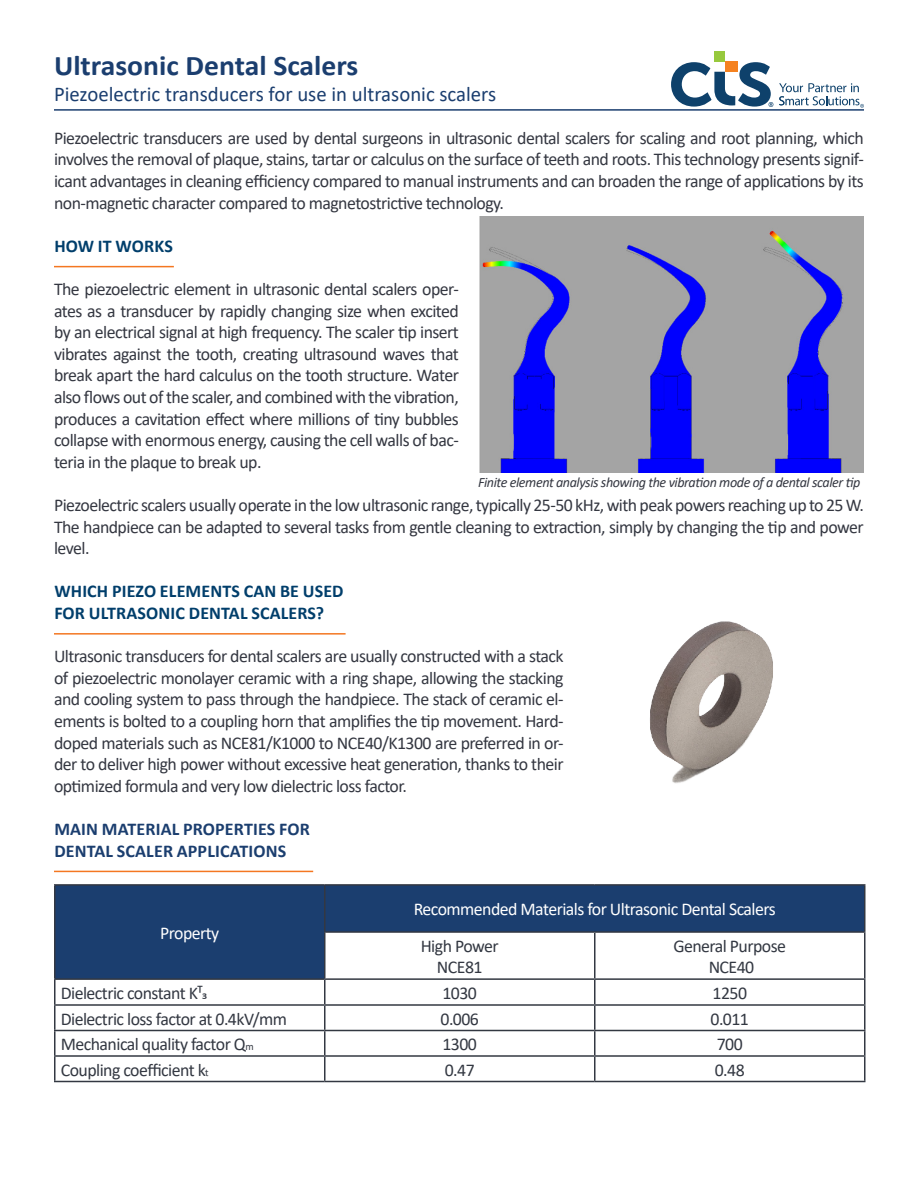
<style>
.page{position:relative;width:918px;height:1188px;background:#fff}
.page>*{position:absolute;margin:0;border:0;box-sizing:border-box;transform-origin:0 0}
.t1{font:700 28.5px "Calibri";color:#1b3e6f;scale:1.04 1}
.t2{font:21px "Calibri";color:#1b3e6f}
.t3{font:18px/21.6px "Calibri";letter-spacing:-.03em;color:#343741;text-align:justify}
.t4{font:18px/21.6px "Calibri";letter-spacing:-.03em;color:#333842;text-align:center}
.t5{font:700 18px/21.6px "Calibri";letter-spacing:.01em;color:#003e6b}
.t6{font:18px "Calibri";letter-spacing:-.03em;color:#fff}
.t7{font:700 18px/21.6px "Calibri";letter-spacing:.01em;color:#1b3e6f}
.t8{font:italic 14.25px "Calibri";letter-spacing:-.03em;color:#343741}
.s1{font-size:10.5px}
</style>
<div class="page">
<hr style="left:54px;top:109px;width:810px;height:2px;background:#1b3e6f">
<hr style="left:54px;top:266px;width:120px;height:1px;background:#f47721">
<hr style="left:54px;top:633px;width:292px;height:2px;background:#f47721">
<hr style="left:54px;top:871px;width:259px;height:1px;background:#f47721">
<svg style="left:56px;top:886px;width:808px;height:92px;fill:#1b3e6f"></svg>
<hr style="left:54px;top:884px;width:271px;height:2px;background:#333842">
<hr style="left:54px;top:886px;width:2px;height:46px;background:#333842">
<hr style="left:325px;top:884px;width:270px;height:2px;background:#333842">
<hr style="left:324px;top:886px;width:2px;height:45px;background:#333842">
<hr style="left:595px;top:884px;width:271px;height:2px;background:#333842">
<hr style="left:864px;top:886px;width:2px;height:45px;background:#333842">
<hr style="left:54px;top:932px;width:2px;height:46px;background:#333842">
<hr style="left:324px;top:931px;width:271px;height:2px;background:#333842">
<hr style="left:324px;top:933px;width:2px;height:45px;background:#333842">
<hr style="left:595px;top:931px;width:271px;height:2px;background:#333842">
<hr style="left:594px;top:933px;width:2px;height:45px;background:#333842">
<hr style="left:864px;top:933px;width:2px;height:45px;background:#333842">
<hr style="left:54px;top:978px;width:271px;height:2px;background:#333842">
<hr style="left:54px;top:980px;width:2px;height:24px;background:#333842">
<hr style="left:325px;top:978px;width:270px;height:2px;background:#333842">
<hr style="left:324px;top:980px;width:2px;height:24px;background:#333842">
<hr style="left:595px;top:978px;width:271px;height:2px;background:#333842">
<hr style="left:594px;top:980px;width:2px;height:24px;background:#333842">
<hr style="left:864px;top:980px;width:2px;height:24px;background:#333842">
<hr style="left:54px;top:1004px;width:271px;height:2px;background:#333842">
<hr style="left:54px;top:1006px;width:2px;height:24px;background:#333842">
<hr style="left:325px;top:1004px;width:270px;height:2px;background:#333842">
<hr style="left:324px;top:1006px;width:2px;height:24px;background:#333842">
<hr style="left:595px;top:1004px;width:271px;height:2px;background:#333842">
<hr style="left:594px;top:1006px;width:2px;height:24px;background:#333842">
<hr style="left:864px;top:1006px;width:2px;height:24px;background:#333842">
<hr style="left:54px;top:1030px;width:271px;height:1px;background:#333842">
<hr style="left:54px;top:1031px;width:2px;height:24px;background:#333842">
<hr style="left:325px;top:1030px;width:270px;height:1px;background:#333842">
<hr style="left:324px;top:1031px;width:2px;height:24px;background:#333842">
<hr style="left:595px;top:1030px;width:271px;height:1px;background:#333842">
<hr style="left:594px;top:1031px;width:2px;height:24px;background:#333842">
<hr style="left:864px;top:1031px;width:2px;height:24px;background:#333842">
<hr style="left:54px;top:1055px;width:271px;height:2px;background:#333842">
<hr style="left:54px;top:1057px;width:2px;height:24px;background:#333842">
<hr style="left:325px;top:1055px;width:270px;height:2px;background:#333842">
<hr style="left:324px;top:1057px;width:2px;height:24px;background:#333842">
<hr style="left:595px;top:1055px;width:271px;height:2px;background:#333842">
<hr style="left:594px;top:1057px;width:2px;height:24px;background:#333842">
<hr style="left:864px;top:1057px;width:2px;height:24px;background:#333842">
<hr style="left:54px;top:1081px;width:271px;height:1px;background:#333842">
<hr style="left:325px;top:1081px;width:270px;height:1px;background:#333842">
<hr style="left:595px;top:1081px;width:271px;height:1px;background:#333842">
<img style="left:480px;top:217px;width:383px;height:256px">
<div style="left:714px;top:51px;width:11px;height:10px;background:#97c93d"></div>
<div style="left:725px;top:61px;width:12px;height:11px;background:#f58220"></div>
<svg style="left:671px;top:62px;width:102px;height:45px"></svg>
<svg style="left:779px;top:83px;width:85px;height:25px"></svg>
<img style="left:650px;top:621px;width:123px;height:163px">
<h1 class="t1" style="left:54px;top:46px;width:294px">Ultrasonic Dental Scalers</h1>
<p class="t2" style="left:54px;top:79px;width:444px">Piezoelectric transducers for use in ultrasonic scalers</p>
<p class="t3" style="left:54px;top:127px;width:811px">Piezoelectric transducers are used by dental surgeons in ultrasonic dental scalers for scaling and root planning, which involves the removal of plaque, stains, tartar or calculus on the surface of teeth and roots. This technology presents signif&shy;icant advantages in cleaning efficiency compared to manual instruments and can broaden the range of applications by its non-magnetic character compared to magnetostrictive technology.</p>
<p class="t5" style="left:54px;top:235px;width:120px">HOW IT WORKS</p>
<p class="t3" style="left:54px;top:278px;width:406px">The piezoelectric element in ultrasonic dental scalers oper&shy;ates as a transducer by rapidly changing size when excited by an electrical signal at high frequency. The scaler tip insert vibrates against the tooth, creating ultrasound waves that break apart the hard calculus on the tooth structure. Water also flows out of the scaler, and combined with the vibration, produces a cavitation effect where millions of tiny bubbles collapse with enormous energy, causing the cell walls of bac&shy;teria in the plaque to break up.</p>
<p class="t3" style="left:54px;top:494px;width:811px">Piezoelectric scalers usually operate in the low ultrasonic range, typically 25-50 kHz, with peak powers reaching up to 25 W.<br>The handpiece can be adapted to several tasks from gentle cleaning to extraction, simply by changing the tip and power level.</p>
<p class="t5" style="left:54px;top:580px;width:291px">WHICH PIEZO ELEMENTS CAN BE USED<br>FOR ULTRASONIC DENTAL SCALERS?</p>
<p class="t3" style="left:54px;top:645px;width:511px">Ultrasonic transducers for dental scalers are usually constructed with a stack of piezoelectric monolayer ceramic with a ring shape, allowing the stacking and cooling system to pass through the handpiece. The stack of ceramic el&shy;ements is bolted to a coupling horn that amplifies the tip movement. Hard&shy;doped materials such as NCE81/K1000 to NCE40/K1300 are preferred in or&shy;der to deliver high power without excessive heat generation, thanks to their optimized formula and very low dielectric loss factor.</p>
<p class="t7" style="left:54px;top:818px;width:257px">MAIN MATERIAL PROPERTIES FOR<br>DENTAL SCALER APPLICATIONS</p>
<p class="t8" style="left:478px;top:472px;width:384px">Finite element analysis showing the vibration mode of a dental scaler tip</p>
<p class="t6" style="left:160px;top:920px;width:61px">Property</p>
<p class="t6" style="left:414px;top:897px;width:364px">Recommended Materials for Ultrasonic Dental Scalers</p>
<p class="t4" style="left:421px;top:934px;width:79px">High Power<br>NCE81</p>
<p class="t4" style="left:673px;top:934px;width:114px">General Purpose<br>NCE40</p>
<p class="t4" style="left:61px;top:982px;width:148px">Dielectric constant KT3</p>
<p class="t4" style="left:442px;top:981px;width:36px">1030</p>
<p class="t4" style="left:713px;top:981px;width:36px">1250</p>
<p class="t4" style="left:61px;top:1007px;width:228px">Dielectric loss factor at 0.4kV/mm</p>
<p class="t4" style="left:441px;top:1007px;width:40px">0.006</p>
<p class="t4" style="left:711px;top:1007px;width:40px">0.011</p>
<p class="t4" style="left:61px;top:1033px;width:194px">Mechanical quality factor Q<span class="s1">m</span></p>
<p class="t4" style="left:442px;top:1033px;width:36px">1300</p>
<p class="t4" style="left:717px;top:1033px;width:28px">700</p>
<p class="t4" style="left:61px;top:1058px;width:150px">Coupling coefficient k<span class="s1">t</span></p>
<p class="t4" style="left:445px;top:1058px;width:31px">0.47</p>
<p class="t4" style="left:715px;top:1058px;width:31px">0.48</p>
</div>
